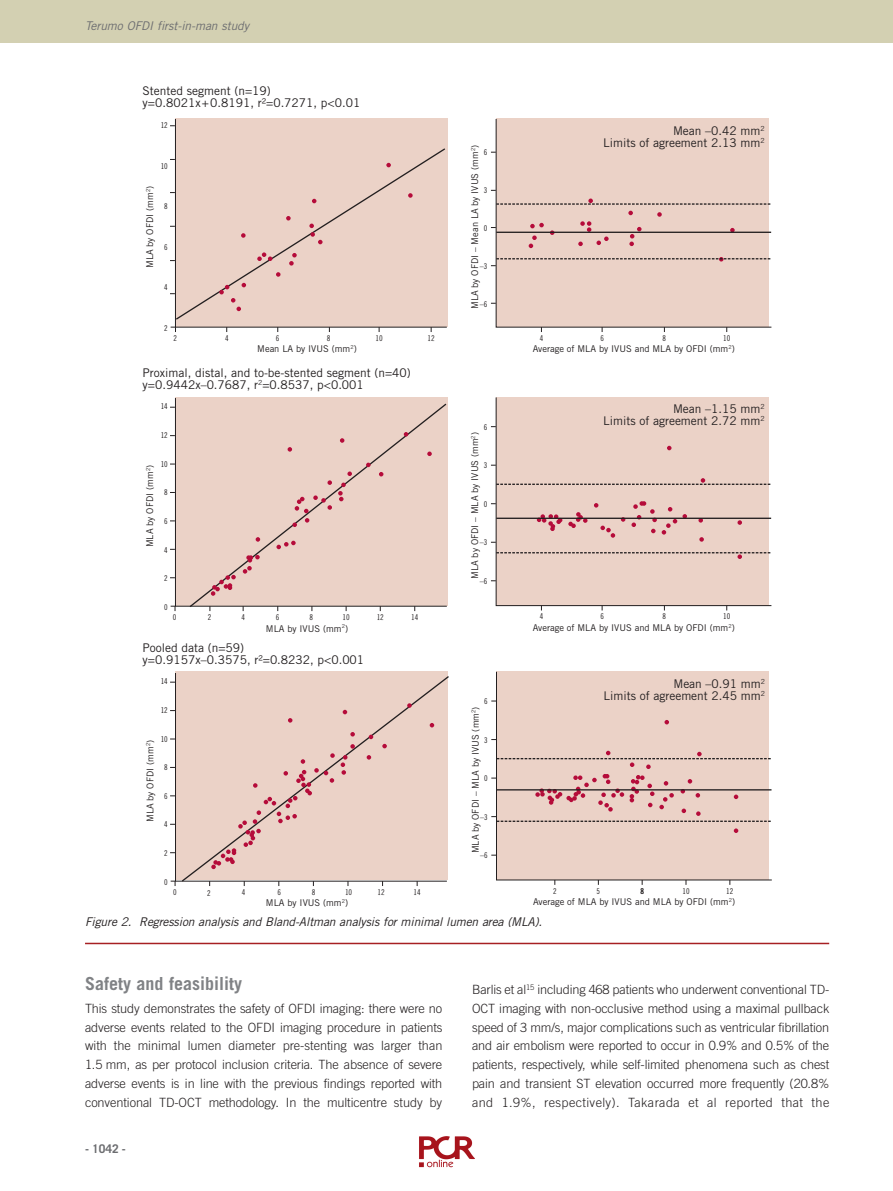
<style>
.page{position:relative;width:893px;height:1191px;background:#fff}
.page>*{position:absolute;margin:0;border:0;box-sizing:border-box;transform-origin:0 0}
.t1{font:700 18px "Trade Gothic LT Std";color:#808285}
.t2{font:300 12.75px/18.8px "Trade Gothic LT Std";letter-spacing:-.005em;color:#231f20;text-align:justify}
.t3{font:12px/12px "Trade Gothic LT Std";color:#231f20;text-align:right}
.t4{font:italic 12px "Trade Gothic LT Std";letter-spacing:-.01em;color:#231f20}
.t5{font:italic 12px "Trade Gothic LT Std";letter-spacing:-.005em;color:#6c6d70}
.t6{font:700 12px "Trade Gothic LT Std";color:#6c6d70}
.t7{font:9.3px "Trade Gothic LT Std";color:#231f20}
.t8{font:7.95px "Trade Gothic LT Std Cn 18";color:#231f20}
</style>
<div class="page">
<img style="left:419px;top:1136px;width:56px;height:32px">
<div style="left:0;top:0;width:893px;height:43px;background:#d3d0b2"></div>
<hr style="left:85px;top:942px;width:744px;height:2px;background:#a72023">
<div style="left:175px;top:118px;width:273px;height:209px;background:#ebd2c7"></div>
<div style="left:495px;top:118px;width:277px;height:209px;background:#ebd2c7"></div>
<div style="left:174px;top:147px;width:273px;height:174px;background:#ebd2c7"></div>
<svg style="left:408px;top:193px;width:5px;height:5px"></svg>
<svg style="left:386px;top:163px;width:5px;height:4px"></svg>
<svg style="left:312px;top:199px;width:4px;height:4px"></svg>
<svg style="left:286px;top:216px;width:5px;height:4px"></svg>
<svg style="left:309px;top:224px;width:14px;height:20px"></svg>
<svg style="left:289px;top:253px;width:8px;height:12px"></svg>
<svg style="left:276px;top:272px;width:5px;height:5px"></svg>
<svg style="left:257px;top:252px;width:15px;height:9px"></svg>
<svg style="left:241px;top:233px;width:5px;height:5px"></svg>
<svg style="left:219px;top:283px;width:27px;height:28px"></svg>
<svg style="left:171px;top:880px;width:5px;height:6px"></svg>
<svg style="left:180px;top:869px;width:268px;height:14px;background:#decac1"></svg>
<svg style="left:730px;top:228px;width:5px;height:4px"></svg>
<svg style="left:657px;top:212px;width:5px;height:5px"></svg>
<svg style="left:629px;top:227px;width:12px;height:19px"></svg>
<svg style="left:529px;top:235px;width:8px;height:13px"></svg>
<svg style="left:550px;top:230px;width:4px;height:5px"></svg>
<svg style="left:530px;top:223px;width:14px;height:5px"></svg>
<svg style="left:578px;top:221px;width:31px;height:25px"></svg>
<svg style="left:628px;top:211px;width:5px;height:4px"></svg>
<hr style="left:496px;top:232px;width:275px;height:1px;background:#231f20">
<svg style="left:496px;top:198px;width:275px;height:7px;background:#d0b9b0"></svg>
<svg style="left:491px;top:257px;width:280px;height:9px;background:#d6bfb6"></svg>
<svg style="left:496px;top:869px;width:276px;height:12px;background:#dac4bb"></svg>
<svg style="left:170px;top:327px;width:602px;height:542px"></svg>
<svg style="left:242px;top:881px;width:3px;height:5px"></svg>
<svg style="left:278px;top:881px;width:3px;height:5px"></svg>
<svg style="left:312px;top:881px;width:3px;height:5px"></svg>
<svg style="left:346px;top:881px;width:6px;height:5px"></svg>
<svg style="left:378px;top:881px;width:6px;height:5px"></svg>
<svg style="left:414px;top:881px;width:6px;height:5px"></svg>
<p class="t5" style="left:85px;top:21px;width:166px">Terumo OFDI first-in-man study</p>
<p class="t3" style="left:143px;top:86px;width:219px;text-align:left">Stented segment (n=19) y=0.8021x+0.8191, r²=0.7271, p&lt;0.01</p>
<p class="t8" style="left:161px;top:121px;width:9px">12</p>
<p class="t8" style="left:161px;top:161px;width:9px">10</p>
<p class="t8" style="left:164px;top:202px;width:5px">8</p>
<p class="t8" style="left:164px;top:242px;width:5px">6</p>
<p class="t8" style="left:164px;top:283px;width:5px">4</p>
<p class="t8" style="left:164px;top:323px;width:5px">2</p>
<p class="t7" style="left:146px;top:268px;width:84px;rotate:-90deg">MLA by OFDI (mm<sup>2</sup>)</p>
<p class="t7" style="left:471px;top:309px;width:166px;rotate:-90deg">MLA by OFDI – Mean LA by IVUS (mm<sup>2</sup>)</p>
<p class="t8" style="left:484px;top:148px;width:5px">6</p>
<p class="t8" style="left:484px;top:186px;width:5px">3</p>
<p class="t8" style="left:484px;top:223px;width:5px">0</p>
<p class="t8" style="left:480px;top:261px;width:9px">–3</p>
<p class="t8" style="left:480px;top:299px;width:9px">–6</p>
<p class="t3" style="left:603px;top:126px;width:163px">Mean –0.42 mm<sup>2<br></sup>Limits of agreement 2.13 mm<sup>2</sup></p>
<p class="t8" style="left:173px;top:333px;width:5px">2</p>
<p class="t8" style="left:540px;top:333px;width:5px">4</p>
<p class="t8" style="left:600px;top:333px;width:5px">6</p>
<p class="t8" style="left:663px;top:333px;width:5px">8</p>
<p class="t8" style="left:723px;top:333px;width:9px">10</p>
<p class="t7" style="left:257px;top:346px;width:101px">Mean LA by IVUS (mm<sup>2</sup>)</p>
<p class="t7" style="left:533px;top:346px;width:204px">Average of MLA by IVUS and MLA by OFDI (mm<sup>2</sup>)</p>
<p class="t3" style="left:143px;top:368px;width:270px;text-align:left">Proximal, distal, and to-be-stented segment (n=40) y=0.9442x–0.7687, r<sup>2</sup>=0.8537, p&lt;0.001</p>
<p class="t8" style="left:161px;top:402px;width:9px">14</p>
<p class="t8" style="left:161px;top:431px;width:9px">12</p>
<p class="t8" style="left:161px;top:459px;width:9px">10</p>
<p class="t8" style="left:164px;top:488px;width:5px">8</p>
<p class="t8" style="left:164px;top:516px;width:5px">6</p>
<p class="t8" style="left:164px;top:545px;width:5px">4</p>
<p class="t8" style="left:164px;top:574px;width:5px">2</p>
<p class="t8" style="left:164px;top:602px;width:5px">0</p>
<p class="t7" style="left:146px;top:547px;width:84px;rotate:-90deg">MLA by OFDI (mm<sup>2</sup>)</p>
<p class="t8" style="left:173px;top:612px;width:5px">0</p>
<p class="t8" style="left:208px;top:612px;width:5px">2</p>
<p class="t7" style="left:266px;top:624px;width:84px">MLA by IVUS (mm<sup>2</sup>)</p>
<p class="t3" style="left:143px;top:643px;width:223px;text-align:left">Pooled data (n=59)<br>y=0.9157x–0.3575, r²=0.8232, p&lt;0.001</p>
<p class="t8" style="left:161px;top:677px;width:9px">14</p>
<p class="t8" style="left:161px;top:705px;width:9px">12</p>
<p class="t8" style="left:161px;top:734px;width:9px">10</p>
<p class="t8" style="left:164px;top:763px;width:5px">8</p>
<p class="t8" style="left:164px;top:791px;width:5px">6</p>
<p class="t8" style="left:164px;top:820px;width:5px">4</p>
<p class="t8" style="left:164px;top:848px;width:5px">2</p>
<p class="t8" style="left:164px;top:877px;width:5px">0</p>
<p class="t7" style="left:147px;top:822px;width:84px;rotate:-90deg">MLA by OFDI (mm<sup>2</sup>)</p>
<p class="t8" style="left:173px;top:887px;width:5px">0</p>
<p class="t8" style="left:207px;top:888px;width:5px">2</p>
<p class="t7" style="left:266px;top:899px;width:84px">MLA by IVUS (mm<sup>2</sup>)</p>
<p class="t8" style="left:484px;top:422px;width:5px">6</p>
<p class="t8" style="left:484px;top:461px;width:5px">3</p>
<p class="t8" style="left:484px;top:499px;width:5px">0</p>
<p class="t8" style="left:480px;top:538px;width:9px">–3</p>
<p class="t8" style="left:480px;top:576px;width:9px">–6</p>
<p class="t7" style="left:471px;top:579px;width:148px;rotate:-90deg">MLA by OFDI – MLA by IVUS (mm<sup>2</sup>)</p>
<p class="t8" style="left:484px;top:696px;width:5px">6</p>
<p class="t8" style="left:484px;top:735px;width:5px">3</p>
<p class="t8" style="left:484px;top:773px;width:5px">0</p>
<p class="t8" style="left:480px;top:812px;width:9px">–3</p>
<p class="t8" style="left:480px;top:851px;width:9px">–6</p>
<p class="t7" style="left:472px;top:853px;width:148px;rotate:-90deg">MLA by OFDI – MLA by IVUS (mm<sup>2</sup>)</p>
<p class="t3" style="left:603px;top:404px;width:163px">Mean –1.15 mm<sup>2<br></sup>Limits of agreement 2.72 mm<sup>2</sup></p>
<p class="t8" style="left:540px;top:612px;width:5px">4</p>
<p class="t8" style="left:600px;top:612px;width:5px">6</p>
<p class="t8" style="left:663px;top:612px;width:5px">8</p>
<p class="t8" style="left:723px;top:612px;width:9px">10</p>
<p class="t7" style="left:533px;top:624px;width:204px">Average of MLA by IVUS and MLA by OFDI (mm<sup>2</sup>)</p>
<p class="t3" style="left:603px;top:678px;width:163px">Mean –0.91 mm<sup>2<br></sup>Limits of agreement 2.45 mm<sup>2</sup></p>
<p class="t8" style="left:553px;top:886px;width:5px">2</p>
<p class="t8" style="left:597px;top:886px;width:5px">5</p>
<p class="t8" style="left:640px;top:886px;width:5px">8</p>
<p class="t8" style="left:682px;top:886px;width:9px">10</p>
<p class="t8" style="left:726px;top:886px;width:9px">12</p>
<p class="t7" style="left:533px;top:898px;width:204px">Average of MLA by IVUS and MLA by OFDI (mm<sup>2</sup>)</p>
<p class="t4" style="left:85px;top:917px;width:459px">Figure 2. Regression analysis and Bland-Altman analysis for minimal lumen area (MLA).</p>
<h1 class="t1" style="left:85px;top:976px;width:159px">Safety and feasibility</h1>
<p class="t2" style="left:85px;top:1000px;width:359px">This study demonstrates the safety of OFDI imaging: there were no adverse events related to the OFDI imaging procedure in patients with the minimal lumen diameter pre-stenting was larger than 1.5 mm, as per protocol inclusion criteria. The absence of severe adverse events is in line with the previous findings reported with conventional TD-OCT methodology. In the multicentre study by</p>
<p class="t6" style="left:85px;top:1143px;width:42px">- 1042 -</p>
<p class="t2" style="left:472px;top:981px;width:359px">Barlis et al<sup>15</sup> including 468 patients who underwent conventional TD-OCT imaging with non-occlusive method using a maximal pullback speed of 3 mm/s, major complications such as ventricular fibrillation and air embolism were reported to occur in 0.9% and 0.5% of the patients, respectively, while self-limited phenomena such as chest pain and transient ST elevation occurred more frequently (20.8% and 1.9%, respectively). Takarada et al reported that the</p>
</div>
